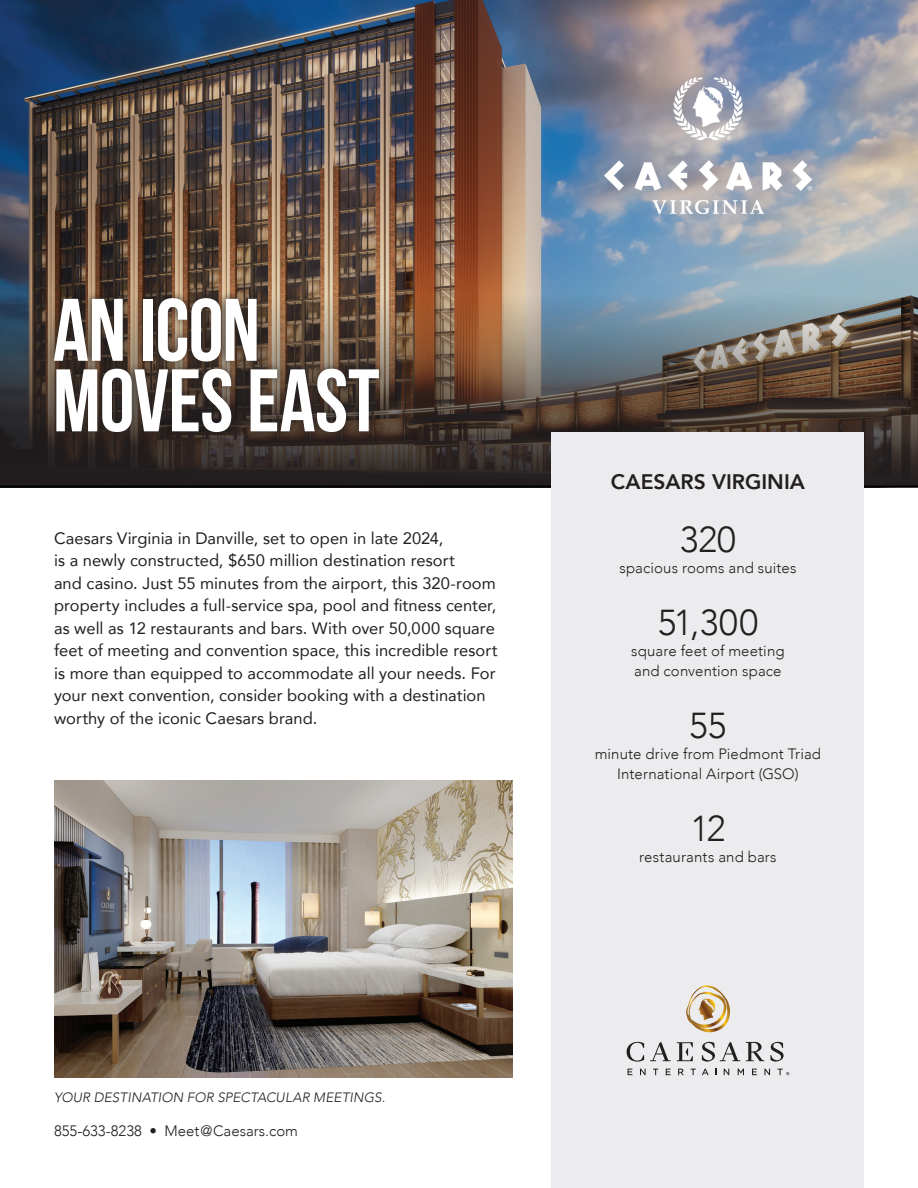
<style>
.page{position:relative;width:918px;height:1188px;background:#fff}
.page>*{position:absolute;margin:0;border:0;box-sizing:border-box;transform-origin:0 0}
.t1{font:700 88.5px/70.5px "Bebas Neue";letter-spacing:-.01em;color:#fff}
.t2{font:300 36px "Avenir";letter-spacing:-.005em;color:#231f20}
.t3{font:800 21px "Avenir";color:#231f20}
.t4{font:16.5px/22.5px "Avenir";letter-spacing:.005em;color:#231f20}
.t5{font:300 15px/19.5px "Avenir";letter-spacing:.01em;color:#231f20}
.t6{font:italic 300 13.5px "Avenir";letter-spacing:.005em;color:#231f20}
</style>
<div class="page">
<img style="left:0;top:0;width:918px;height:488px">
<svg style="left:0;top:295px;width:918px;height:192px;background:#554c47"></svg>
<img style="left:604px;top:78px;width:208px;height:136px">
<div style="left:552px;top:432px;width:312px;height:756px;background:#ececee"></div>
<svg style="left:686px;top:985px;width:44px;height:47px"></svg>
<svg style="left:677px;top:1042px;width:16px;height:19px"></svg>
<svg style="left:650px;top:1042px;width:21px;height:19px"></svg>
<svg style="left:746px;top:1042px;width:18px;height:19px"></svg>
<svg style="left:702px;top:1042px;width:38px;height:20px"></svg>
<svg style="left:770px;top:1042px;width:14px;height:20px"></svg>
<svg style="left:627px;top:1042px;width:17px;height:20px"></svg>
<svg style="left:628px;top:1069px;width:4px;height:6px"></svg>
<svg style="left:640px;top:1069px;width:6px;height:6px"></svg>
<svg style="left:653px;top:1069px;width:5px;height:6px"></svg>
<svg style="left:666px;top:1069px;width:5px;height:6px"></svg>
<svg style="left:678px;top:1069px;width:6px;height:6px"></svg>
<svg style="left:691px;top:1069px;width:5px;height:6px"></svg>
<svg style="left:702px;top:1069px;width:7px;height:6px"></svg>
<svg style="left:724px;top:1069px;width:5px;height:6px"></svg>
<svg style="left:738px;top:1069px;width:6px;height:6px"></svg>
<svg style="left:752px;top:1069px;width:5px;height:6px"></svg>
<svg style="left:764px;top:1069px;width:6px;height:6px"></svg>
<svg style="left:777px;top:1069px;width:12px;height:6px"></svg>
<div style="left:47px;top:290px;width:340px;height:150px;background:#231f20;opacity:.83"></div>
<img style="left:54px;top:781px;width:459px;height:297px">
<h1 class="t1" style="left:53px;top:294px;width:328px">AN ICON<br>MOVES EAST</h1>
<p class="t4" style="left:54px;top:526px;width:445px">Caesars Virginia in Danville, set to open in late 2024,<br>is a newly constructed, $650 million destination resort<br>and casino. Just 55 minutes from the airport, this 320-room property includes a full-service spa, pool and fitness center, as well as 12 restaurants and bars. With over 50,000 square feet of meeting and convention space, this incredible resort is more than equipped to accommodate all your needs. For your next convention, consider booking with a destination worthy of the iconic Caesars brand.</p>
<p class="t6" style="left:54px;top:1089px;width:333px">YOUR DESTINATION FOR SPECTACULAR MEETINGS.</p>
<p class="t5" style="left:54px;top:1121px;width:246px">855-633-8238 • Meet@Caesars.com</p>
<p class="t3" style="left:611px;top:465px;width:196px">CAESARS VIRGINIA</p>
<h2 class="t2" style="left:680px;top:518px;width:58px">320</h2>
<p class="t5" style="left:619px;top:558px;width:179px">spacious rooms and suites</p>
<h2 class="t2" style="left:658px;top:602px;width:102px">51,300</h2>
<p class="t5" style="left:631px;top:641px;width:155px">square feet of meeting and convention space</p>
<h2 class="t2" style="left:689px;top:704px;width:39px">55</h2>
<p class="t5" style="left:595px;top:744px;width:228px;text-align:center">minute drive from Piedmont Triad<br>International Airport (GSO)</p>
<h2 class="t2" style="left:690px;top:807px;width:36px">12</h2>
<p class="t5" style="left:639px;top:847px;width:139px">restaurants and bars</p>
</div>
